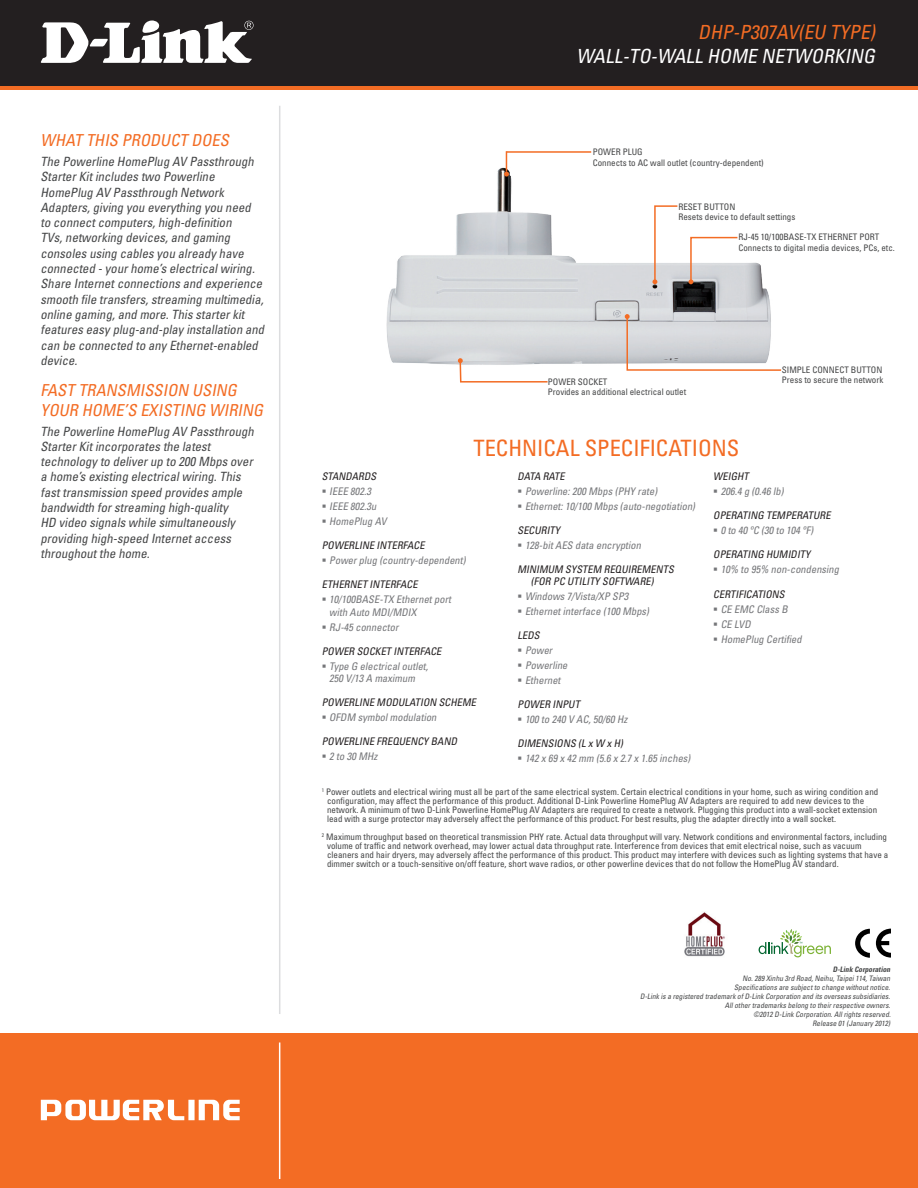
<style>
.page{position:relative;width:918px;height:1188px;background:#fff}
.page>*{position:absolute;margin:0;border:0;box-sizing:border-box;transform-origin:0 0}
.t1{font:condensed 22.5px "Univers";color:#f36c24}
.t2{font:italic condensed 19.5px "Univers";color:#fff}
.t3{font:italic condensed 19.5px "Univers";color:#f36c24}
.t4{font:italic condensed 16.5px/19.5px "Univers";color:#f36c24}
.t5{font:italic condensed 12.75px/15.3px "Univers";color:#454647}
.t6{font:italic condensed 10.5px/15px "Univers";color:#757679}
.t7{font:italic condensed 10.5px/12px "Univers";color:#231f20}
.t8{font:condensed 9px/9px "Univers";color:#454647}
.t9{font:italic condensed 7.5px/9px "Univers";color:#454647;text-align:right}
.t10{font:italic 700 condensed 7.5px "Univers";color:#454647}
</style>
<div class="page">
<div style="left:0;top:1034px;width:918px;height:154px;background:#f36c24"></div>
<div style="left:0;top:0;width:918px;height:89px;background:linear-gradient(to right,#f36c24,#f36c24)"></div>
<div style="left:0;top:0;width:918px;height:85px;background:#231f20"></div>
<svg style="left:41px;top:20px;width:213px;height:43px"></svg>
<hr style="left:279px;top:1042px;width:1px;height:137px;background:#fff">
<svg style="left:41px;top:1100px;width:199px;height:20px"></svg>
<img style="left:386px;top:167px;width:385px;height:198px">
<hr style="left:279px;top:106px;width:1px;height:908px;background:#dcdddf">
<svg style="left:855px;top:929px;width:15px;height:29px"></svg>
<svg style="left:876px;top:929px;width:15px;height:29px"></svg>
<svg style="left:759px;top:929px;width:72px;height:28px"></svg>
<svg style="left:653px;top:205px;width:26px;height:79px"></svg>
<svg style="left:625px;top:314px;width:157px;height:57px"></svg>
<svg style="left:689px;top:236px;width:50px;height:48px"></svg>
<svg style="left:458px;top:358px;width:91px;height:25px"></svg>
<hr style="left:507px;top:151px;width:84px;height:2px;background:#f36c24">
<svg style="left:504px;top:151px;width:5px;height:26px"></svg>
<img style="left:684px;top:912px;width:41px;height:45px">
<h3 class="t4" style="left:40px;top:131px;width:194px">WHAT THIS PRODUCT DOES</h3>
<p class="t5" style="left:40px;top:154px;width:228px">The Powerline HomePlug AV Passthrough StarterKitincludes two Powerline HomePlug AV Passthrough Network Adapters,giving you everything you need to connectcomputers,high-definition TVs,networking devices,and gaming consoles using cables you already have connected -yourhome’s electricalwiring.<br>Share Internetconnections and experience smooth file transfers,streaming multimedia, online gaming,and more.This starterkit features easy plug-and-play installation and can be connected to any Ethernet-enabled device.</p>
<h3 class="t4" style="left:40px;top:381px;width:172px">FAST TRANSMISSION Using your</h3>
<h3 class="t4" style="left:82px;top:400px;width:12px">home</h3>
<h3 class="t4" style="left:124px;top:400px;width:43px">’s existing</h3>
<h3 class="t4" style="left:209px;top:400px;width:11px">wiring</h3>
<p class="t5" style="left:40px;top:423px;width:218px">The Powerline HomePlug AV Passthrough StarterKitincorporates the latest technology to deliverup to 200 Mbps over a home’s existing electricalwiring.This fasttransmission speed provides ample bandwidth forstreaming high-quality<br>HD video signals while simultaneously providing high-speed Internetaccess throughoutthe home.</p>
<h2 class="t3" style="left:698px;top:20px;width:183px">DHP-P307AV(EU Type)</h2>
<h2 class="t2" style="left:577px;top:43px;width:304px">WALL-TO-WALL HOME NETWORKING</h2>
<p class="t8" style="left:593px;top:146px;width:172px;line-height:11.4px;text-indent:30px">Plug<br>Connects to AC wall outlet (country-dependent)</p>
<p class="t8" style="left:593px;top:147px;width:12px">Power</p>
<p class="t8" style="left:678px;top:202px;width:11px">Reset</p>
<p class="t8" style="left:678px;top:202px;width:118px;line-height:9.9px;text-indent:26px">button<br>Resets device to default settings</p>
<p class="t8" style="left:548px;top:377px;width:12px">Power</p>
<p class="t8" style="left:548px;top:377px;width:140px;line-height:9.9px;text-indent:30px">Socket<br>Provides an additional electrical outlet</p>
<p class="t8" style="left:738px;top:231px;width:158px;line-height:11.4px;text-indent:121px">Port<br>Connects to digital media devices, PCs, etc.</p>
<p class="t8" style="left:738px;top:232px;width:91px">RJ-45 10/100BASE-TX Ethernet</p>
<p class="t8" style="left:782px;top:365px;width:11px">Simple</p>
<p class="t8" style="left:812px;top:365px;width:12px">Connect</p>
<p class="t8" style="left:782px;top:365px;width:103px;line-height:9.9px;text-indent:69px">Button<br>Press to secure the network</p>
<h1 class="t1" style="left:473px;top:434px;width:267px">TECHNICAL SPECIFICATIONS</h1>
<p class="t7" style="left:322px;top:470px;width:58px">STANDARDS</p>
<p class="t6" style="left:329px;top:483px;width:61px">IEEE 802.3<br>IEEE 802.3u<br>HomePlug AV</p>
<p class="t7" style="left:322px;top:539px;width:107px">POWERLINE INTERFACE</p>
<p class="t6" style="left:329px;top:553px;width:140px">Powerplug (country-dependent)</p>
<p class="t7" style="left:322px;top:578px;width:100px">ETHERNET INTERFACE</p>
<p class="t6" style="left:329px;top:593px;width:126px;line-height:12.6px">10/100BASE-TX Ethernetport with Auto MDI/MDIX</p>
<p class="t6" style="left:329px;top:619px;width:73px">RJ-45 connector</p>
<p class="t7" style="left:322px;top:645px;width:124px">POWER SOCKET INTERFACE</p>
<p class="t6" style="left:329px;top:659px;width:103px;line-height:12.6px">Type G electricaloutlet,<br>250 V/13 A maximum</p>
<p class="t7" style="left:322px;top:696px;width:158px">POWERLINE MODULATION SCHEME</p>
<p class="t6" style="left:329px;top:710px;width:111px">OFDM symbolmodulation</p>
<p class="t7" style="left:322px;top:735px;width:139px">POWERLINE FREQUENCY BAND</p>
<p class="t6" style="left:329px;top:749px;width:52px">2 to 30 MHz</p>
<p class="t7" style="left:518px;top:470px;width:51px">DATA RATE</p>
<p class="t6" style="left:525px;top:483px;width:174px">Powerline:200 Mbps (PHY rate)<br>Ethernet:10/100 Mbps (auto-negotiation)</p>
<p class="t7" style="left:518px;top:524px;width:44px">SECURITY</p>
<p class="t6" style="left:525px;top:538px;width:120px">128-bitAES data encryption</p>
<p class="t7" style="left:531px;top:563px;width:147px;text-indent:-13px">MINIMUM SYSTEM REQUIREMENTS (For PC Utilit</p>
<p class="t7" style="left:595px;top:575px;width:21px">y Software</p>
<p class="t7" style="left:651px;top:575px;width:7px">)</p>
<p class="t6" style="left:525px;top:589px;width:128px">Windows 7/Vista/XP SP3<br>Ethernetinterface (100 Mbps)</p>
<p class="t7" style="left:518px;top:629px;width:22px">LEDs</p>
<p class="t6" style="left:525px;top:643px;width:46px">Power<br>Powerline<br>Ethernet</p>
<p class="t7" style="left:518px;top:698px;width:66px">POWER INPUT</p>
<p class="t6" style="left:525px;top:712px;width:106px">100 to 240 V AC,50/60 Hz</p>
<p class="t7" style="left:518px;top:737px;width:109px">DIMENSIONS (L x W x H)</p>
<p class="t6" style="left:525px;top:751px;width:169px">142 x 69 x 42 mm (5.6 x 2.7 x 1.65 inches)</p>
<p class="t7" style="left:713px;top:470px;width:39px">WEIGHT</p>
<p class="t6" style="left:721px;top:483px;width:67px">206.4 g (0.46 lb)</p>
<p class="t7" style="left:713px;top:509px;width:121px">OPERATING TEMPERATURE</p>
<p class="t6" style="left:721px;top:523px;width:96px">0 to 40 ºC (30 to 104 ºF)</p>
<p class="t7" style="left:713px;top:548px;width:99px">OPERATING HUMIDITY</p>
<p class="t6" style="left:721px;top:562px;width:122px">10% to 95% non-condensing</p>
<p class="t7" style="left:713px;top:588px;width:72px">CERTIFICATIONs</p>
<p class="t6" style="left:721px;top:601px;width:85px">CE EMC Class B<br>CE LVD<br>HomePlug Certified</p>
<p class="t8" style="left:327px;top:787px;width:553px;text-indent:-5px"><sup>1</sup> Power outlets and electrical wiring must all be part of the same electrical system. Certain electrical conditions in your home, such as wiring condition and configuration, may affect the performance of this product. Additional D-Link Powerline HomePlug AV Adapters are required to add new devices to the network. A minimum of two D-Link Powerline HomePlug AV Adapters are required to create a network. Plugging this product into a wall-socket extension lead with a surge protector may adversely affect the performance of this product. For best results, plug the adapter directly into a wall socket.</p>
<p class="t8" style="left:327px;top:832px;width:563px;text-indent:-5px"><sup>2</sup> Maximum throughput based on theoretical transmission PHY rate. Actual data throughput will vary. Network conditions and environmental factors, including volume of traffic and network overhead, may lower actual data throughput rate. Interference from devices that emit electrical noise, such as vacuum cleaners and hair dryers, may adversely affect the performance of this product. This product may interfere with devices such as lighting systems that have a dimmer switch or a touch-sensitive on/off feature, short wave radios, or other powerline devices that do not follow the HomePlug AV standard.</p>
<p class="t10" style="left:833px;top:965px;width:61px">D-Link Corporation</p>
<p class="t9" style="left:640px;top:974px;width:254px">No.289 Xinhu 3rd Road,Neihu,Taipei114,Taiwan<br>Specifications are subjectto change withoutnotice.<br>D-Link is a registered trademark ofD-Link Corporation and its overseas subsidiaries.<br>Allothertrademarks belong to theirrespective owners.<br>©2012 D-Link Corporation.Allrights reserved.<br>Release 01 (January 2012)</p>
</div>
